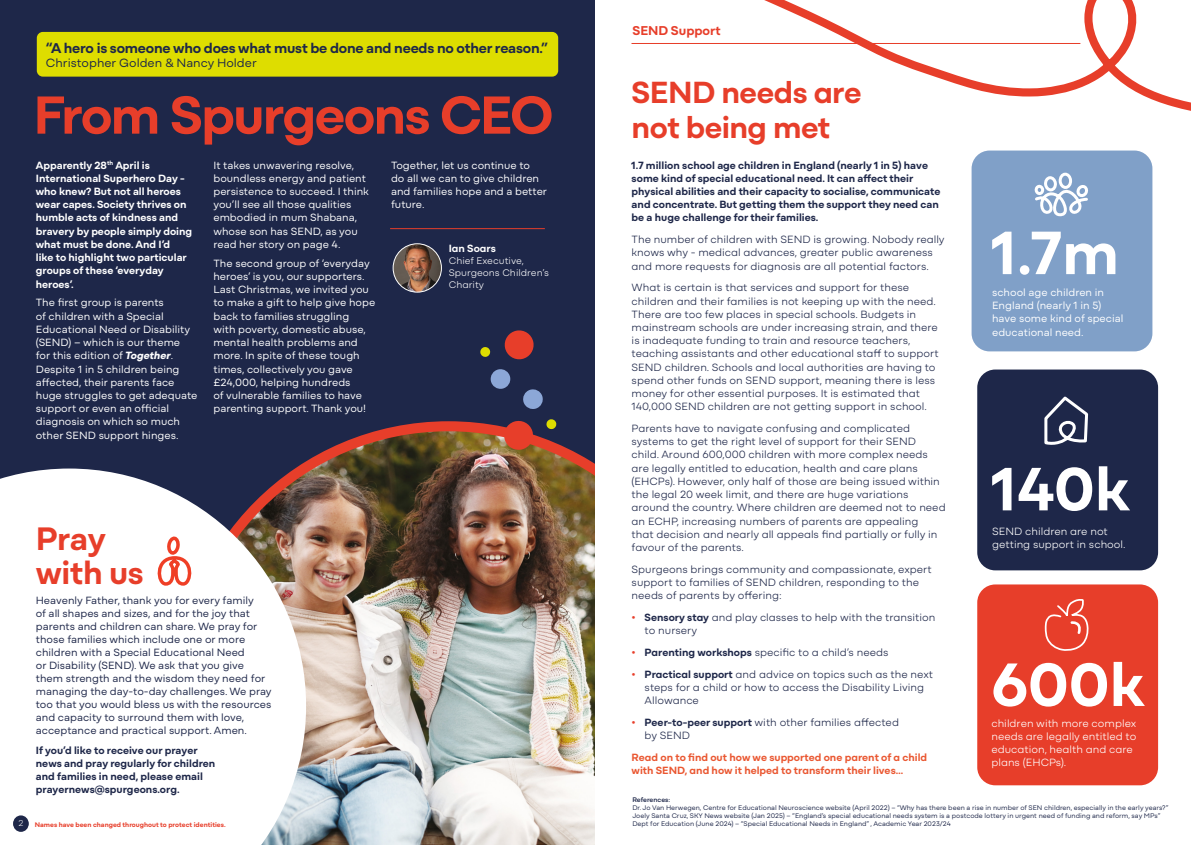
<style>
.page{position:relative;width:1191px;height:845px;background:#fff}
.page>*{position:absolute;margin:0;border:0;box-sizing:border-box;transform-origin:0 0}
.t1{font:700 64px "Mozaic GEO";color:#fff}
.t2{font:700 56px "Mozaic GEO";letter-spacing:-.035em;color:#e73e2a}
.t3{font:700 34px/34px "Mozaic GEO";letter-spacing:-.01em;color:#e73e2a}
.t4{font:700 32px/35px "Mozaic GEO";letter-spacing:-.015em;color:#e73e2a}
.t5{font:700 14.9px "Mozaic GEO";letter-spacing:-.015em;color:#1e2749}
.t6{font:700 13.4px "Mozaic GEO";color:#e73e2a}
.t7{font:12.6px "Mozaic GEO";color:#1e2749}
.t8{font:11px/13.2px "Mozaic GEO Variable";color:#1e2749}
.t9{font:11px/13.2px "Mozaic GEO";color:#fff}
.t10{font:11px/13px "Mozaic GEO";color:#1e2749}
.t11{font:700 11px/13.2px "Mozaic GEO";color:#1e2749}
.t12{font:700 11px/13.2px "Mozaic GEO";color:#fff}
.t13{font:11px/13.2px "Mozaic GEO Variable";color:#fff}
.t14{font:700 11px/13.2px "Mozaic GEO";color:#ea5731}
.t15{font:300 10px/12px "Mozaic GEO";color:#fff}
.t16{font:200 9px "Mozaic GEO";color:#fff}
.t17{font:7px/8px "Mozaic GEO";color:#1e2749}
.t18{font:700 7px "Mozaic GEO";color:#e73e2a}
.t19{font:600 7px "Mozaic GEO";color:#1e2749}
.s1{font-family:"Mozaic Italic Variable"}
.s2{font-family:"Mozaic GEO";font-weight:700;color:#e73e2a}
.s3{font-family:"Mozaic GEO";font-weight:700}
</style>
<div class="page">
<div style="left:0;top:0;width:595px;height:844px;background:#1e2749"></div>
<img style="left:296px;top:421px;width:299px;height:423px">
<hr style="left:390px;top:228px;width:155px;height:1px;background:#e73e2a">
<img style="left:393px;top:244px;width:48px;height:48px;border-radius:24px">
<div style="left:393px;top:243px;width:49px;height:49px;border:1px solid #fff;border-radius:50%"></div>
<svg style="left:0;top:468px;width:306px;height:376px;background:#eceaeb"></svg>
<svg style="left:158px;top:535px;width:33px;height:50px;background:#f9bab1"></svg>
<div style="left:37px;top:32px;width:521px;height:45px;background:#dedd00;border-radius:6px"></div>
<div style="left:13px;top:816px;width:16px;height:15px;background:#1e2749;border-radius:50%"></div>
<div style="left:13px;top:814px;width:16px;height:16px;background:#1e2749;border-radius:50%"></div>
<div style="left:971px;top:150px;width:181px;height:201px;background:#80a0c8;border-radius:18px"></div>
<div style="left:977px;top:369px;width:181px;height:201px;background:#1e2749;border-radius:18px"></div>
<svg style="left:502px;top:420px;width:33px;height:31px"></svg>
<svg style="left:504px;top:330px;width:30px;height:30px"></svg>
<svg style="left:546px;top:419px;width:11px;height:10px"></svg>
<svg style="left:480px;top:347px;width:10px;height:10px"></svg>
<svg style="left:523px;top:389px;width:20px;height:20px"></svg>
<svg style="left:490px;top:369px;width:21px;height:20px"></svg>
<svg style="left:631px;top:0;width:560px;height:210px"></svg>
<div style="left:977px;top:584px;width:181px;height:200px;background:#e73e2a;border-radius:18px"></div>
<svg style="left:1044px;top:599px;width:45px;height:52px"></svg>
<svg style="left:1032px;top:171px;width:58px;height:46px"></svg>
<svg style="left:1041px;top:396px;width:48px;height:175px"></svg>
<h3 class="t5" style="left:46px;top:37px;width:503px">“A hero is someone who does what must be done and needs no other reason.”</h3>
<p class="t7" style="left:46px;top:53px;width:212px">Christopher Golden &amp; Nancy Holder</p>
<h2 class="t2" style="left:33px;top:71px;width:521px">From Spurgeons CEO</h2>
<p class="t12" style="left:36px;top:157px;width:158px">Apparently 28<sup>th</sup> April is<br>International Superhero Day - who knew? But not all heroes wear capes. Society thrives on humble acts of kindness and bravery by people simply doing what must be done. And I’d<br>like to highlight two particular groups of these ‘everyday heroes’.</p>
<p class="t9" style="left:36px;top:295px;width:163px">The first group is parents<br>of children with a Special<br>Educational Need or Disability (SEND) – which is our theme for this edition of <span class="s1">Together</span>.<br>Despite 1 in 5 children being affected, their parents face huge struggles to get adequate support or even an official diagnosis on which so much other SEND support hinges.</p>
<p class="t9" style="left:391px;top:157px;width:158px">Together, let us continue to<br>do all we can to give children and families hope and a better future.</p>
<p class="t12" style="left:449px;top:240px;width:49px">Ian Soars</p>
<p class="t15" style="left:449px;top:253px;width:102px">Chief Executive,<br>Spurgeons Children’s<br>Charity</p>
<p class="t9" style="left:213px;top:157px;width:157px">It takes unwavering resolve, boundless energy and patient persistence to succeed. I think you’ll see all those qualities embodied in mum Shabana, whose son has SEND, as you read her story on page 4.</p>
<p class="t9" style="left:213px;top:255px;width:163px">The second group of ‘everyday heroes’ is you, our supporters.<br>Last Christmas, we invited you to make a gift to help give hope back to families struggling<br>with poverty, domestic abuse, mental health problems and more. In spite of these tough times, collectively you gave £24,000, helping hundreds<br>of vulnerable families to have parenting support. Thank you!</p>
<h3 class="t3" style="left:36px;top:517px;width:109px">Pray with us</h3>
<p class="t10" style="left:36px;top:592px;width:237px">Heavenly Father, thank you for every family<br>of all shapes and sizes, and for the joy that parents and children can share. We pray for those families which include one or more children with a Special Educational Need<br>or Disability (SEND). We ask that you give them strength and the wisdom they need for managing the day-to-day challenges. We pray too that you would bless us with the resources and capacity to surround them with love, acceptance and practical support. Amen.</p>
<p class="t11" style="left:36px;top:742px;width:181px">If you’d like to receive our prayer news and pray regularly for children and families in need, please email prayernews@spurgeons.org.</p>
<p class="t16" style="left:18px;top:815px;width:7px">2</p>
<p class="t18" style="left:35px;top:819px;width:192px">Names have been changed throughout to protect identities.</p>
<p class="t6" style="left:632px;top:20px;width:90px">SEND Support</p>
<h3 class="t4" style="left:631px;top:71px;width:231px">SEND needs are not being met</h3>
<p class="t11" style="left:631px;top:157px;width:310px">1.7 million school age children in England (nearly 1 in 5) have some kind of special educational need. It can affect their physical abilities and their capacity to socialise, communicate and concentrate. But getting them the support they need can be a huge challenge for their families.</p>
<p class="t8" style="left:631px;top:232px;width:314px">The number of children with SEND is growing. Nobody really knows why - medical advances, greater public awareness and more requests for diagnosis are all potential factors.</p>
<p class="t8" style="left:631px;top:280px;width:308px">What is certain is that services and support for these children and their families is not keeping up with the need.<br>There are too few places in special schools. Budgets in mainstream schools are under increasing strain, and there is inadequate funding to train and resource teachers, teaching assistants and other educational staff to support SEND children. Schools and local authorities are having to spend other funds on SEND support, meaning there is less money for other essential purposes. It is estimated that 140,000 SEND children are not getting support in school.</p>
<p class="t8" style="left:631px;top:420px;width:315px">Parents have to navigate confusing and complicated systems to get the right level of support for their SEND child. Around 600,000 children with more complex needs are legally entitled to education, health and care plans (EHCPs). However, only half of those are being issued within the legal 20 week limit, and there are huge variations around the country. Where children are deemed not to need an ECHP, increasing numbers of parents are appealing<br>that decision and nearly all appeals find partially or fully in favour of the parents.</p>
<p class="t8" style="left:631px;top:561px;width:302px">Spurgeons brings community and compassionate, expert support to families of SEND children, responding to the needs of parents by offering:</p>
<p class="t8" style="left:644px;top:609px;width:292px;text-indent:-13px"><span class="s2">•</span> <span class="s3">Sensory stay</span> and play classes to help with the transition to nursery</p>
<p class="t8" style="left:631px;top:644px;width:258px"><span class="s2">•</span> <span class="s3">Parenting workshops</span> specific to a child’s needs</p>
<p class="t8" style="left:644px;top:665px;width:290px;text-indent:-13px"><span class="s2">•</span> <span class="s3">Practical support</span> and advice on topics such as the next steps for a child or how to access the Disability Living<br>Allowance</p>
<p class="t8" style="left:644px;top:713px;width:256px;text-indent:-13px"><span class="s2">•</span> <span class="s3">Peer-to-peer support</span> with other families affected by SEND</p>
<p class="t14" style="left:631px;top:748px;width:297px">Read on to find out how we supported one parent of a child with SEND, and how it helped to transform their lives…</p>
<p class="t19" style="left:632px;top:793px;width:39px">References:</p>
<p class="t17" style="left:632px;top:802px;width:537px">Dr. Jo Van Herwegen, Centre for Educational Neuroscience website (April 2022) – “Why has there been a rise in number of SEN children, especially in the early years?”<br>Joely Santa Cruz, SKY News website (Jan 2025) – “England’s special educational needs system is a postcode lottery in urgent need of funding and reform, say MPs”<br>Dept for Education (June 2024) – “Special Educational Needs in England” , Academic Year 2023/24</p>
<h1 class="t1" style="left:992px;top:202px;width:129px">1.7m</h1>
<p class="t9" style="left:992px;top:284px;width:133px">school age children in<br>England (nearly 1 in 5) have some kind of special educational need.</p>
<h1 class="t1" style="left:992px;top:438px;width:139px">140k</h1>
<p class="t13" style="left:992px;top:523px;width:135px">SEND children are not getting support in school.</p>
<h1 class="t1" style="left:991px;top:633px;width:155px">600k</h1>
<p class="t13" style="left:991px;top:715px;width:146px">children with more complex needs are legally entitled to education, health and care plans (EHCPs).</p>
</div>
